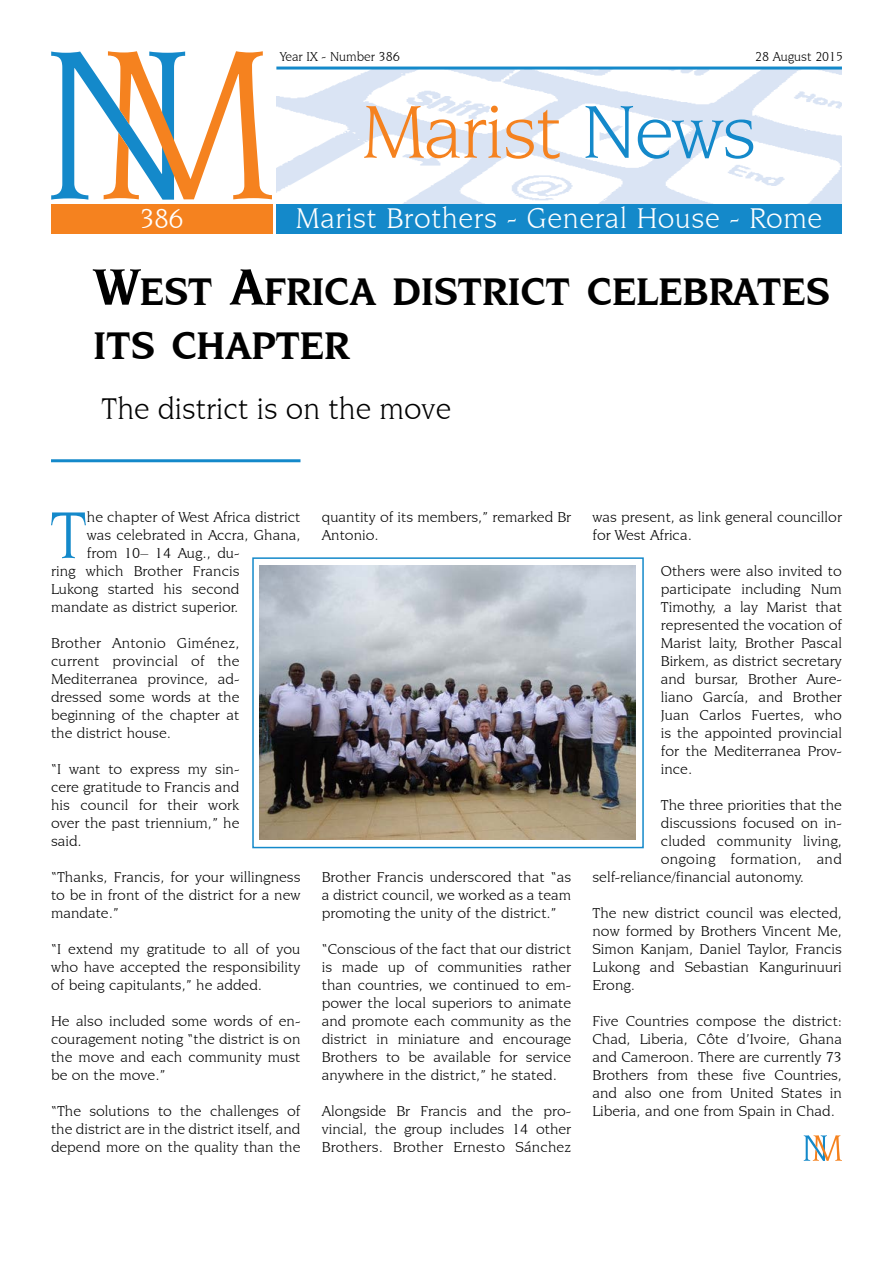
<style>
.page{position:relative;width:893px;height:1263px;background:#fff}
.page>*{position:absolute;margin:0;border:0;box-sizing:border-box;transform-origin:0 0}
.t1{font:79.5px "Novarese IT Cby BT";letter-spacing:-.015em;color:#f5821f}
.t2{font:70.2px "Novarese IT Cby BT";color:#1489ca;scale:1.05 1}
.t3{font:700 40.5px/54px "Novarese IT Cby BT";color:#000}
.t4{font:31.5px "Novarese IT Cby BT";color:#000}
.t5{font:30px "Novarese IT Cby BT";letter-spacing:.02em;color:#fff}
.t6{font:28.5px "Novarese IT Cby BT";color:#fff}
.t7{font:15px/18px "Novarese IT Cby BT";color:#000;text-align:justify;scale:1.05 1}
.t8{font:15px "Novarese IT Cby BT";letter-spacing:.02em;color:#000;scale:1.05 1}
.t9{font:13.5px "Novarese IT Cby BT";color:#000}
.s1{color:#1489ca}
.s2{font-size:54px}
</style>
<div class="page">
<img style="left:276px;top:70px;width:566px;height:134px">
<hr style="left:276px;top:67px;width:566px;height:3px;background:#1489ca">
<div style="left:276px;top:204px;width:566px;height:30px;background:#1489ca"></div>
<svg style="left:51px;top:51px;width:221px;height:149px"></svg>
<div style="left:51px;top:204px;width:221px;height:30px;background:#f5821f"></div>
<hr style="left:51px;top:459px;width:249px;height:3px;background:#1489ca">
<img style="left:259px;top:566px;width:377px;height:274px">
<div style="left:252px;top:557px;width:392px;height:291px;border:2px solid #1489ca"></div>
<svg style="left:804px;top:1135px;width:38px;height:26px"></svg>
<p class="t9" style="left:280px;top:49px;width:121px">Year IX - Number 386</p>
<p class="t9" style="left:755px;top:49px;width:89px">28 August 2015</p>
<h3 class="t6" style="left:140px;top:202px;width:45px">386</h3>
<h1 class="t1" style="left:362px;top:85px;width:396px">Marist <span class="s1">News</span></h1>
<h3 class="t5" style="left:296px;top:201px;width:528px">Marist Brothers - General House - Rome</h3>
<h3 class="t3" style="left:94px;top:263px;width:737px"><span class="s2">W</span>EST <span class="s2">A</span>FRICA DISTRICT CELEBRATES<br>ITS CHAPTER</h3>
<h3 class="t4" style="left:102px;top:390px;width:351px">The district is on the move</h3>
<h2 class="t2" style="left:50px;top:493px;width:37px">T</h2>
<p class="t7" style="left:87px;top:508px;width:205px">he chapter of West Africa district</p>
<p class="t7" style="left:87px;top:526px;width:205px">was celebrated in Accra, Ghana,</p>
<p class="t7" style="left:87px;top:544px;width:147px">from 10– 14 Aug., du-</p>
<p class="t7" style="left:51px;top:562px;width:181px">ring which Brother Francis</p>
<p class="t7" style="left:51px;top:580px;width:181px">Lukong started his second</p>
<p class="t7" style="left:51px;top:598px;width:180px">mandate as district superior.</p>
<p class="t7" style="left:51px;top:634px;width:181px">Brother Antonio Giménez, current provincial of the Mediterranea province, ad&shy;dressed some words at the beginning of the chapter at the district house.</p>
<p class="t7" style="left:51px;top:760px;width:181px">“I want to express my sin&shy;cere gratitude to Francis and his council for their work over the past triennium,” he said.</p>
<p class="t7" style="left:51px;top:868px;width:239px">“Thanks, Francis, for your willingness to be in front of the district for a new mandate.”</p>
<p class="t7" style="left:51px;top:940px;width:239px">“I extend my gratitude to all of you who have accepted the responsibility of being capitulants,” he added.</p>
<p class="t7" style="left:51px;top:1012px;width:239px">He also included some words of en&shy;couragement noting “the district is on the move and each community must be on the move.”</p>
<p class="t7" style="left:51px;top:1102px;width:239px">“The solutions to the challenges of the district are in the district itself, and depend more on the quality than the</p>
<p class="t7" style="left:322px;top:508px;width:239px">quantity of its members,” remarked Br<br>Antonio.</p>
<p class="t7" style="left:322px;top:868px;width:239px">Brother Francis underscored that “as a district council, we worked as a team promoting the unity of the district.”</p>
<p class="t7" style="left:322px;top:940px;width:239px">“Conscious of the fact that our district is made up of communities rather than countries, we continued to em&shy;power the local superiors to animate and promote each community as the district in miniature and encourage Brothers to be available for service anywhere in the district,” he stated.</p>
<p class="t7" style="left:322px;top:1102px;width:239px">Alongside Br Francis and the pro&shy;vincial, the group includes 14 other Brothers. Brother Ernesto Sánchez</p>
<p class="t7" style="left:592px;top:508px;width:239px">was present, as link general councillor for West Africa.</p>
<p class="t7" style="left:661px;top:562px;width:174px">Others were also invited to participate including Num Timothy, a lay Marist that represented the vocation of Marist laity, Brother Pascal Birkem, as district secretary and bursar, Brother Aure&shy;liano García, and Brother Juan Carlos Fuertes, who is the appointed provincial for the Mediterranea Prov&shy;ince.</p>
<p class="t7" style="left:661px;top:796px;width:174px">The three priorities that the</p>
<p class="t7" style="left:661px;top:814px;width:174px">discussions focused on in-</p>
<p class="t7" style="left:661px;top:832px;width:174px">cluded community living,</p>
<p class="t8" style="left:661px;top:850px;width:174px">ongoing formation, and</p>
<p class="t7" style="left:592px;top:868px;width:203px">self-reliance/financial autonomy.</p>
<p class="t7" style="left:592px;top:904px;width:239px">The new district council was elected, now formed by Brothers Vincent Me, Simon Kanjam, Daniel Taylor, Francis Lukong and Sebastian Kangurinuuri Erong.</p>
<p class="t7" style="left:592px;top:1012px;width:239px">Five Countries compose the district:<br>Chad, Liberia, Côte d’Ivoire, Ghana and Cameroon. There are currently 73<br>Brothers from these five Countries, and also one from United States in Liberia, and one from Spain in Chad.</p>
</div>
